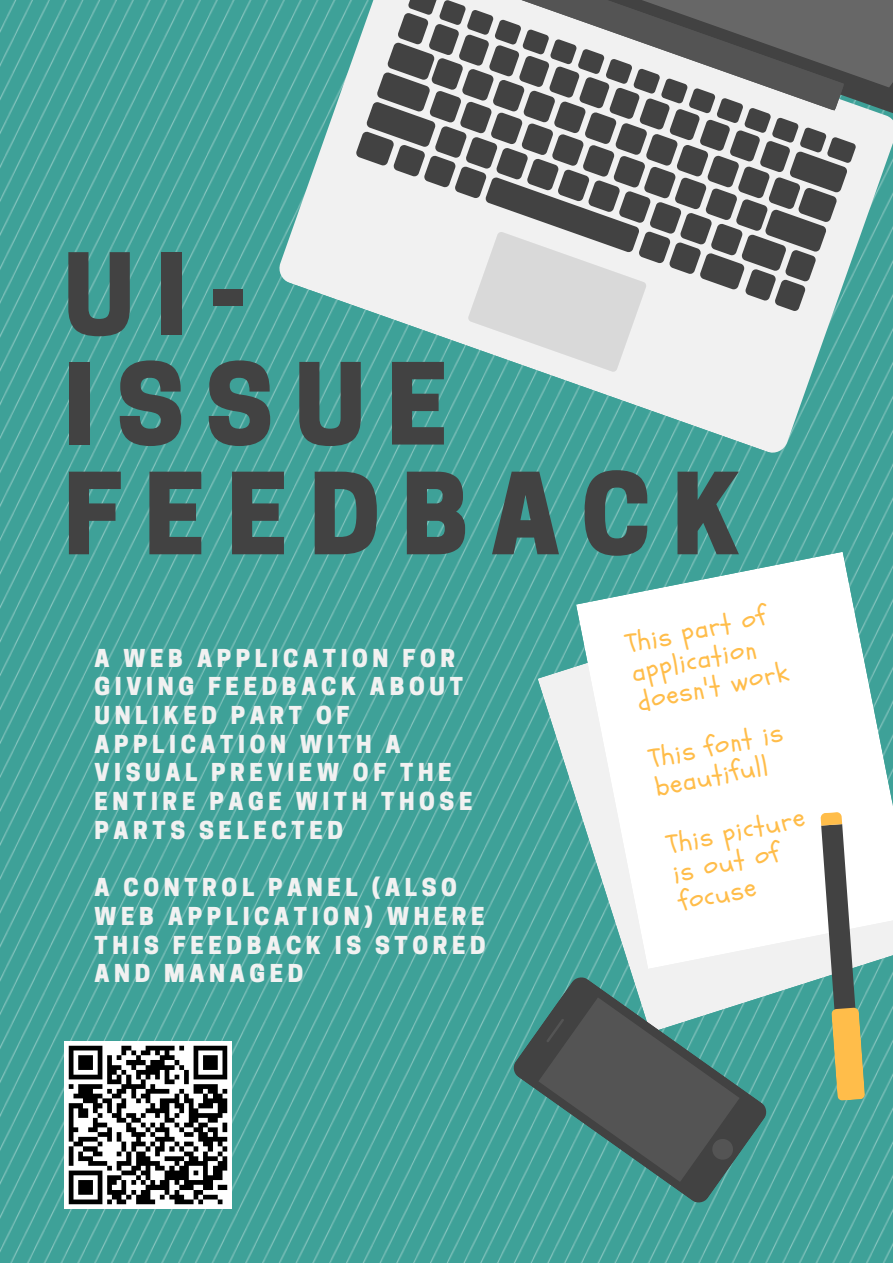
<style>
.page{position:relative;width:893px;height:1263px;background:#fff}
.page>*{position:absolute;margin:0;border:0;box-sizing:border-box;transform-origin:0 0}
.t1{font:800 105.9px/109.7px "Cooper Hewitt";letter-spacing:.2em;color:#424242}
.t2{font:27.15px/29.2px "Schoolbell";color:#ffbd4a}
.t3{font:800 23.17px/28.7px "Cooper Hewitt";letter-spacing:.2em;color:#f1f1f1}
</style>
<div class="page">
<img style="left:0;top:0;width:893px;height:1263px">
<svg style="left:538px;top:596px;width:355px;height:436px;fill:#3ea198"></svg>
<svg style="left:576px;top:552px;width:317px;height:417px"></svg>
<svg style="left:275px;top:0;width:618px;height:457px;fill:#3ea198"></svg>
<svg style="left:341px;top:0;width:552px;height:135px;fill:#f1f1f1"></svg>
<svg style="left:857px;top:0;width:36px;height:100px;background:#606060"></svg>
<svg style="left:355px;top:0;width:502px;height:373px"></svg>
<svg style="left:820px;top:812px;width:45px;height:289px"></svg>
<svg style="left:509px;top:973px;width:262px;height:234px;background:#5ba29b"></svg>
<svg style="left:538px;top:997px;width:202px;height:185px;background:#546f6c"></svg>
<img style="left:64px;top:1042px;width:167px;height:167px">
<h1 class="t1" style="left:64px;top:253px;width:678px">UI-<br>ISSUE<br>FEEDBACK</h1>
<p class="t3" style="left:95px;top:646px;width:379px">A WEB APPLICATION FOR<br>GIVING FEEDBACK ABOUT<br>UNLIKED PART OF<br>APPLICATION WITH A<br>VISUAL PREVIEW OF THE<br>ENTIRE PAGE WITH THOSE<br>PARTS SELECTED</p>
<p class="t3" style="left:95px;top:876px;width:393px">A CONTROL PANEL (ALSO<br>WEB APPLICATION) WHERE<br>THIS FEEDBACK IS STORED<br>AND MANAGED</p>
<p class="t2" style="left:623px;top:631px;width:154px;rotate:-12deg">This part of application doesn't work</p>
<p class="t2" style="left:647px;top:746px;width:137px;rotate:-12deg">This font is beautifull</p>
<p class="t2" style="left:664px;top:832px;width:142px;rotate:-12deg">This picture is out of focuse</p>
</div>
